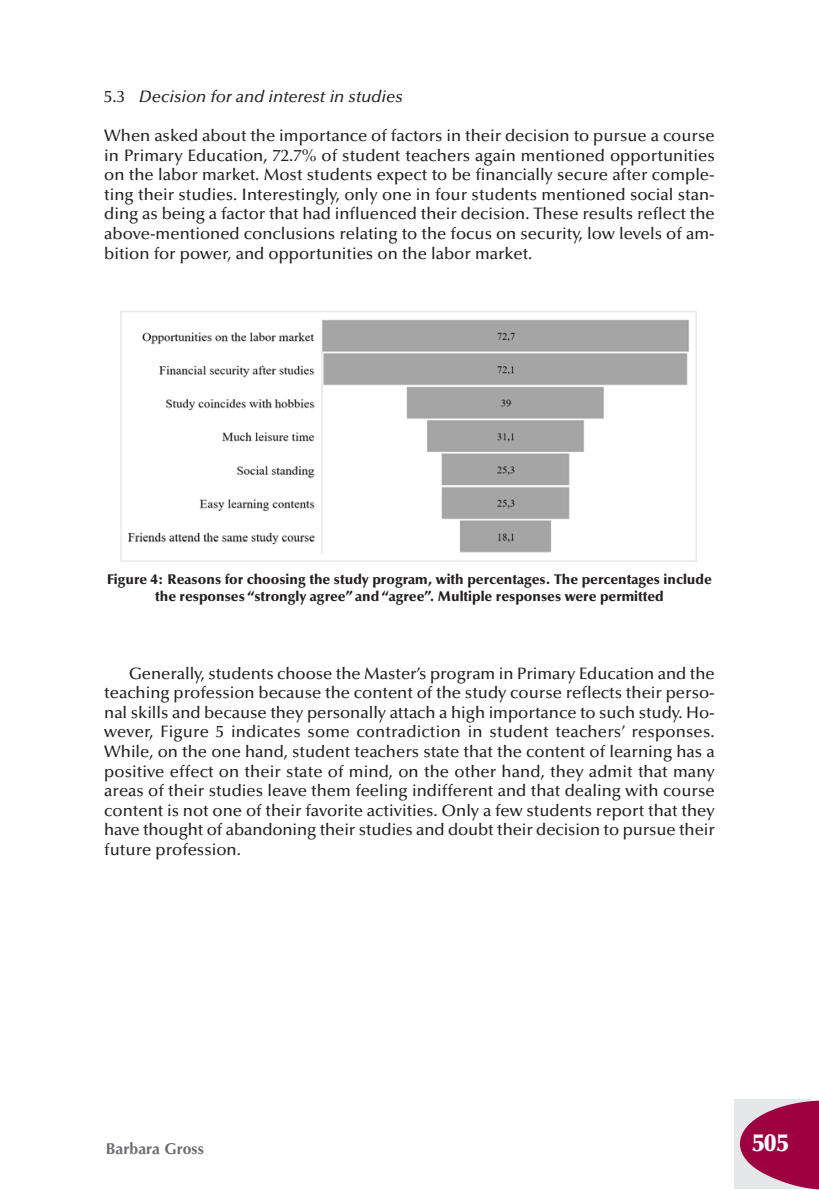
<style>
.page{position:relative;width:819px;height:1191px;background:#fff}
.page>*{position:absolute;margin:0;border:0;box-sizing:border-box;transform-origin:0 0}
.t1{font:900 24.5px "Optima";color:#fff}
.t2{font:500 16.62px/19.6px "Optima";color:#231f20;text-align:justify}
.t3{font:italic 500 16.62px "Optima";color:#231f20}
.t4{font:700 15.75px "Optima";color:#6c6d70}
.t5{font:900 14px/17px "Optima";color:#231f20;text-align:center}
.s1{font-style:normal}
</style>
<div class="page">
<img style="left:120px;top:311px;width:577px;height:251px">
<div style="left:734px;top:1099px;width:78px;height:89px;background:#e6e7e9"></div>
<svg style="left:739px;top:1100px;width:80px;height:89px"></svg>
<p class="t3" style="left:104px;top:90px;width:300px"><span class="s1">5.3</span> Decision for and interest in studies</p>
<p class="t2" style="left:104px;top:127px;width:612px">When asked about the importance of factors in their decision to pursue a course in Primary Education, 72.7% of student teachers again mentioned opportunities on the labor market. Most students expect to be financially secure after comple&shy;ting their studies. Interestingly, only one in four students mentioned social stan&shy;ding as being a factor that had influenced their decision. These results reflect the above-mentioned conclusions relating to the focus on security, low levels of am&shy;bition for power, and opportunities on the labor market.</p>
<p class="t5" style="left:107px;top:572px;width:606px">Figure 4: Reasons for choosing the study program, with percentages. The percentages include the responses “strongly agree” and “agree”. Multiple responses were permitted</p>
<p class="t2" style="left:104px;top:665px;width:612px;text-indent:25px">Generally, students choose the Master’s program in Primary Education and the teaching profession because the content of the study course reflects their perso&shy;nal skills and because they personally attach a high importance to such study. Ho&shy;wever, Figure 5 indicates some contradiction in student teachers’ responses.<br>While, on the one hand, student teachers state that the content of learning has a positive effect on their state of mind, on the other hand, they admit that many areas of their studies leave them feeling indifferent and that dealing with course content is not one of their favorite activities. Only a few students report that they have thought of abandoning their studies and doubt their decision to pursue their future profession.</p>
<p class="t4" style="left:106px;top:1139px;width:99px">Barbara Gross</p>
<h1 class="t1" style="left:752px;top:1133px;width:38px">505</h1>
</div>
